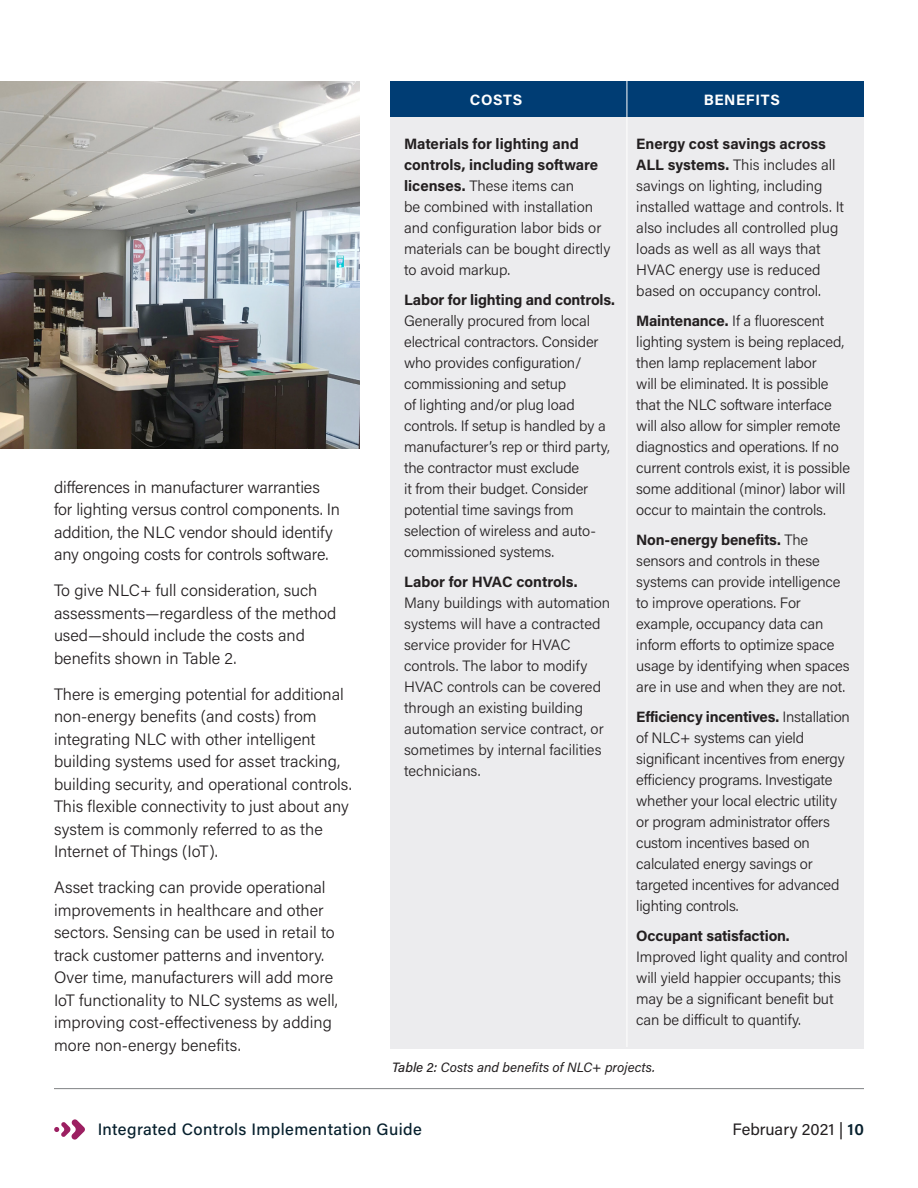
<style>
.page{position:relative;width:918px;height:1188px;background:#fff}
.page>*{position:absolute;margin:0;border:0;box-sizing:border-box;transform-origin:0 0}
.body_copy{font:300 16.5px/22.5px "Acumin Pro";color:#231f20}
.t1{font:500 16.5px "Acumin Pro";letter-spacing:.025em;color:#07202d}
.t2{font:16.5px "Acumin Pro";color:#231f20}
.body_copy-2{font:300 15px/21px "Acumin Pro";letter-spacing:-.01em;color:#231f20}
.tables_figures{font:700 15px "Acumin Pro";letter-spacing:.04em;color:#fff}
.tables_figures-2{font:italic 13.5px "Acumin Pro";letter-spacing:.005em;color:#231f20}
.s1{font-weight:700}
.s2{font-weight:500}
.s3{font-weight:600;color:#07202d}
</style>
<div class="page">
<svg style="left:54px;top:1119px;width:31px;height:21px"></svg>
<hr style="left:54px;top:1088px;width:810px;height:1px;background:#808285">
<img style="left:0;top:81px;width:359px;height:367px">
<div style="left:391px;top:116px;width:473px;height:933px;background:#ececee"></div>
<div style="left:391px;top:81px;width:473px;height:35px;background:#003d74"></div>
<hr style="left:627px;top:77px;width:1px;height:970px;background:#fff">
<p class="body_copy" style="left:54px;top:475px;width:287px">differences in manufacturer warranties for lighting versus control components. In addition, the NLC vendor should identify any ongoing costs for controls software.</p>
<p class="body_copy" style="left:54px;top:579px;width:284px">To give NLC+ full consideration, such assessments—regardless of the method used—should include the costs and benefits shown in Table 2.</p>
<p class="body_copy" style="left:54px;top:682px;width:299px">There is emerging potential for additional non-energy benefits (and costs) from integrating NLC with other intelligent building systems used for asset tracking, building security, and operational controls.<br>This flexible connectivity to just about any system is commonly referred to as the Internet of Things (IoT).</p>
<p class="body_copy" style="left:54px;top:876px;width:285px">Asset tracking can provide operational improvements in healthcare and other sectors. Sensing can be used in retail to track customer patterns and inventory.<br>Over time, manufacturers will add more IoT functionality to NLC systems as well, improving cost-effectiveness by adding more non-energy benefits.</p>
<p class="tables_figures" style="left:470px;top:89px;width:54px">COSTS</p>
<p class="tables_figures" style="left:704px;top:89px;width:78px">BENEFITS</p>
<p class="body_copy-2" style="left:404px;top:133px;width:208px"><span class="s1">Materials for lighting and controls, including software licenses.</span> These items can<br>be combined with installation and configuration labor bids or materials can be bought directly to avoid markup.</p>
<p class="body_copy-2" style="left:404px;top:289px;width:212px"><span class="s1">Labor for lighting and controls.<br></span>Generally procured from local electrical contractors. Consider who provides configuration/ commissioning and setup<br>of lighting and/or plug load controls. If setup is handled by a manufacturer’s rep or third party, the contractor must exclude<br>it from their budget. Consider potential time savings from selection of wireless and auto&shy;commissioned systems.</p>
<p class="body_copy-2" style="left:404px;top:571px;width:208px"><span class="s1">Labor for HVAC controls.<br></span>Many buildings with automation systems will have a contracted service provider for HVAC controls. The labor to modify<br>HVAC controls can be covered through an existing building automation service contract, or sometimes by internal facilities technicians.</p>
<p class="body_copy-2" style="left:636px;top:133px;width:209px"><span class="s1">Energy cost savings across<br>ALL systems.</span> This includes all savings on lighting, including installed wattage and controls. It also includes all controlled plug loads as well as all ways that<br>HVAC energy use is reduced based on occupancy control.</p>
<p class="body_copy-2" style="left:636px;top:310px;width:215px"><span class="s1">Maintenance.</span> If a fluorescent lighting system is being replaced, then lamp replacement labor<br>will be eliminated. It is possible that the NLC software interface will also allow for simpler remote diagnostics and operations. If no current controls exist, it is possible some additional (minor) labor will occur to maintain the controls.</p>
<p class="body_copy-2" style="left:636px;top:529px;width:215px"><span class="s1">Non-energy benefits.</span> The sensors and controls in these systems can provide intelligence to improve operations. For example, occupancy data can inform efforts to optimize space usage by identifying when spaces are in use and when they are not.</p>
<p class="body_copy-2" style="left:636px;top:706px;width:215px"><span class="s1">Efficiency incentives.</span> Installation of NLC+ systems can yield significant incentives from energy efficiency programs. Investigate whether your local electric utility or program administrator offers custom incentives based on calculated energy savings or targeted incentives for advanced lighting controls.</p>
<p class="body_copy-2" style="left:636px;top:925px;width:213px"><span class="s1">Occupant satisfaction.<br></span>Improved light quality and control will yield happier occupants; this may be a significant benefit but can be difficult to quantify.</p>
<p class="tables_figures-2" style="left:392px;top:1058px;width:265px"><span class="s2">Table 2:</span> Costs and benefits of NLC+ projects.</p>
<p class="t1" style="left:98px;top:1118px;width:326px">Integrated Controls Implementation Guide</p>
<p class="t2" style="left:732px;top:1118px;width:133px">February 2021 | <span class="s3">10</span></p>
</div>
